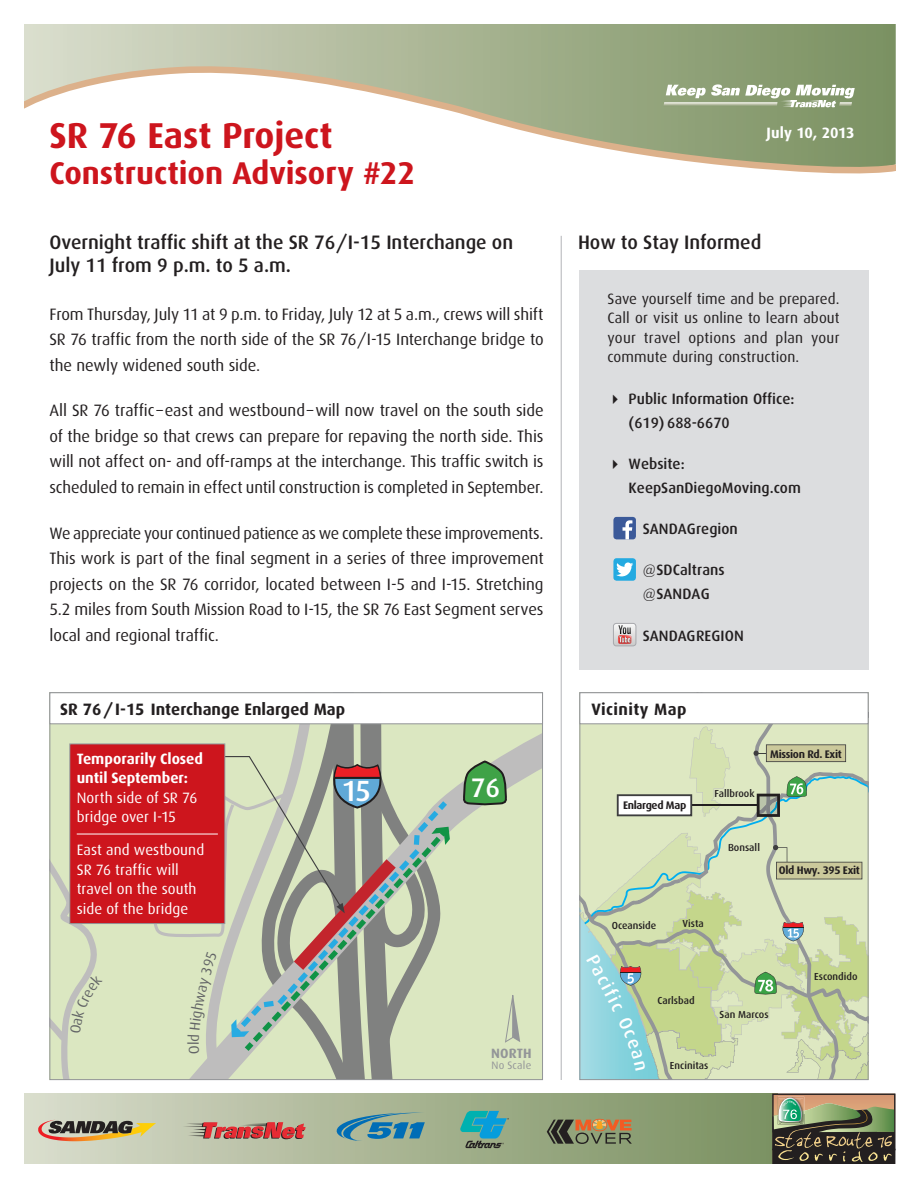
<style>
.page{position:relative;width:918px;height:1188px;background:#fff}
.page>*{position:absolute;margin:0;border:0;box-sizing:border-box;transform-origin:0 0}
.t1{font:700 36px "Dax";letter-spacing:-.005em;color:#cd151d}
.t2{font:700 31.5px "Dax";color:#cd151d}
.t3{font:500 29.25px "Dax";color:#fff}
.t4{font:500 26.85px "Dax";color:#fff}
.t5{font:500 19.5px/22.5px "Dax";letter-spacing:-.005em;color:#231f20}
.t6{font:500 18.3px "Dax";color:#fff}
.t7{font:16.5px/25.5px "Dax";letter-spacing:-.005em;color:#231f20;text-align:justify}
.t8{font:700 16.5px "Dax";color:#231f20}
.t9{font:700 16.5px "Dax";letter-spacing:.025em;color:#231f20}
.t10{font:15px/19.5px "Dax";letter-spacing:.01em;color:#231f20;text-align:justify}
.t11{font:500 15px/24px "Dax";color:#231f20}
.t12{font:15px/19.5px "Dax";letter-spacing:.005em;color:#fff}
.t13{font:700 15px/19.5px "Dax";color:#fff}
.t14{font:14.55px "Dax";color:#626466}
.t15{font:700 13.5px "Dax";letter-spacing:.015em;color:#939598}
.t16{font:700 10.95px "Dax";letter-spacing:-.03em;color:#231f20}
.t17{font:10.8px "Dax";letter-spacing:.02em;color:#939598}
.t18{font:500 10.2px "Dax";color:#231f20}
.s1{font-weight:400}
</style>
<div class="page">
<svg style="left:25px;top:24px;width:871px;height:33px;background:#a8b594"></svg>
<svg style="left:24px;top:57px;width:872px;height:117px"></svg>
<svg style="left:663px;top:84px;width:192px;height:23px"></svg>
<div style="left:24px;top:1094px;width:754px;height:70px;background:linear-gradient(to right,#d9dbca,#798f5f)"></div>
<svg style="left:772px;top:1094px;width:123px;height:70px;background:#69664d"></svg>
<svg style="left:38px;top:1120px;width:118px;height:21px;background:#a38d69"></svg>
<svg style="left:183px;top:1122px;width:123px;height:17px;background:#bc6c65"></svg>
<svg style="left:326px;top:1113px;width:99px;height:28px;background:#6e9ca1"></svg>
<svg style="left:547px;top:1119px;width:85px;height:25px;background:#857351"></svg>
<svg style="left:460px;top:1111px;width:49px;height:37px;background:#499d9f"></svg>
<hr style="left:561px;top:236px;width:1px;height:844px;background:#b2b3b7">
<svg style="left:52px;top:724px;width:489px;height:354px;background:#d4debd"></svg>
<svg style="left:461px;top:760px;width:48px;height:46px;background:#629e62"></svg>
<div style="left:50px;top:692px;width:493px;height:32px;background:#fff;border:1px solid #939598"></div>
<svg style="left:505px;top:995px;width:15px;height:48px"></svg>
<div style="left:579px;top:270px;width:289px;height:400px;background:#dcdddf"></div>
<div style="left:613px;top:558px;width:23px;height:23px;background:#24aae1;border-radius:3px"></div>
<svg style="left:615px;top:625px;width:21px;height:21px"></svg>
<div style="left:613px;top:623px;width:23px;height:23px;border:1px solid #a8a9ad;border-radius:3px"></div>
<div style="left:613px;top:517px;width:23px;height:22px;background:#3b5999;border-radius:3px"></div>
<svg style="left:623px;top:520px;width:9px;height:19px"></svg>
<div style="left:70px;top:744px;width:155px;height:180px;background:#cd151d"></div>
<hr style="left:77px;top:834px;width:141px;height:1px;background:#fff">
<svg style="left:580px;top:692px;width:288px;height:388px;background:#cddbba"></svg>
<svg style="left:70px;top:974px;width:33px;height:60px;background:#d7e2c0"></svg>
<svg style="left:616px;top:562px;width:20px;height:19px"></svg>
<svg style="left:135px;top:755px;width:317px;height:299px"></svg>
<h1 class="t1" style="left:50px;top:115px;width:285px">SR 76 East Project</h1>
<h2 class="t2" style="left:50px;top:155px;width:367px">Construction Advisory #22</h2>
<p class="t5" style="left:50px;top:231px;width:465px">Overnight traffic shift at the SR 76/I‑15 Interchange on<br>July 11 from 9 p.m. to 5 a.m.</p>
<p class="t7" style="left:49px;top:301px;width:496px">From Thursday, July 11 at 9 p.m. to Friday, July 12 at 5 a.m., crews will shift SR 76 traffic from the north side of the SR 76/I‑15 Interchange bridge to the newly widened south side.</p>
<p class="t7" style="left:49px;top:398px;width:496px">All SR 76 traffic –east and westbound–will now travel on the south side of the bridge so that crews can prepare for repaving the north side. This will not affect on- and off-ramps at the interchange. This traffic switch is scheduled to remain in effect until construction is completed in September.</p>
<p class="t7" style="left:50px;top:520px;width:496px">We appreciate your continued patience as we complete these improvements.<br>This work is part of the final segment in a series of three improvement projects on the SR 76 corridor, located between I‑5 and I‑15. Stretching 5.2 miles from South Mission Road to I‑15, the SR 76 East Segment serves local and regional traffic.</p>
<p class="t13" style="left:767px;top:123px;width:89px">July 10, 2013</p>
<p class="t5" style="left:578px;top:231px;width:185px">How to Stay Informed</p>
<p class="t10" style="left:608px;top:289px;width:234px">Save yourself time and be prepared.<br>Call or visit us online to learn about your travel options and plan your commute during construction.</p>
<p class="t11" style="left:629px;top:387px;width:167px;text-indent:-21px">✔ Public Information Office: (619) 688-6670</p>
<p class="t11" style="left:629px;top:452px;width:174px;text-indent:-21px">✔ Website:<br>KeepSanDiegoMoving.com</p>
<p class="t11" style="left:643px;top:517px;width:97px">SANDAGregion</p>
<p class="t11" style="left:643px;top:558px;width:84px"><span class="s1">@</span>SDCaltrans <span class="s1">@</span>Sandag</p>
<p class="t11" style="left:643px;top:624px;width:78px">SANDAgregion</p>
<p class="t8" style="left:60px;top:700px;width:286px">SR 76/I‑15 Interchange Enlarged Map</p>
<p class="t9" style="left:591px;top:700px;width:97px">Vicinity Map</p>
<p class="t13" style="left:77px;top:749px;width:128px">Temporarily Closed until September:</p>
<p class="t12" style="left:77px;top:788px;width:122px">North side of SR 76 bridge over I‑15</p>
<p class="t12" style="left:77px;top:841px;width:129px">East and westbound<br>SR 76 traffic will travel on the south side of the bridge</p>
<h3 class="t3" style="left:342px;top:774px;width:31px">15</h3>
<h3 class="t4" style="left:471px;top:773px;width:31px">76</h3>
<p class="t16" style="left:623px;top:799px;width:65px">Enlarged Map</p>
<p class="t18" style="left:715px;top:788px;width:42px">Fallbrook</p>
<p class="t16" style="left:770px;top:748px;width:73px">Mission Rd. Exit</p>
<p class="t18" style="left:728px;top:841px;width:34px">Bonsall</p>
<p class="t16" style="left:779px;top:864px;width:82px">Old Hwy. 395 Exit</p>
<p class="t18" style="left:612px;top:920px;width:46px">Oceanside</p>
<p class="t18" style="left:683px;top:918px;width:23px">Vista</p>
<p class="t14" style="left:186px;top:1045px;width:5px;rotate:-90deg">l</p>
<p class="t6" style="left:611px;top:971px;width:40px;rotate:63deg">cific</p>
<p class="t18" style="left:658px;top:994px;width:39px">Carlsbad</p>
<p class="t18" style="left:720px;top:1008px;width:51px">San Marcos</p>
<p class="t18" style="left:814px;top:970px;width:45px">Escondido</p>
<p class="t15" style="left:491px;top:1046px;width:42px">NORTH</p>
<p class="t17" style="left:491px;top:1059px;width:41px">No Scale</p>
<p class="t18" style="left:670px;top:1059px;width:40px">Encinitas</p>
</div>
